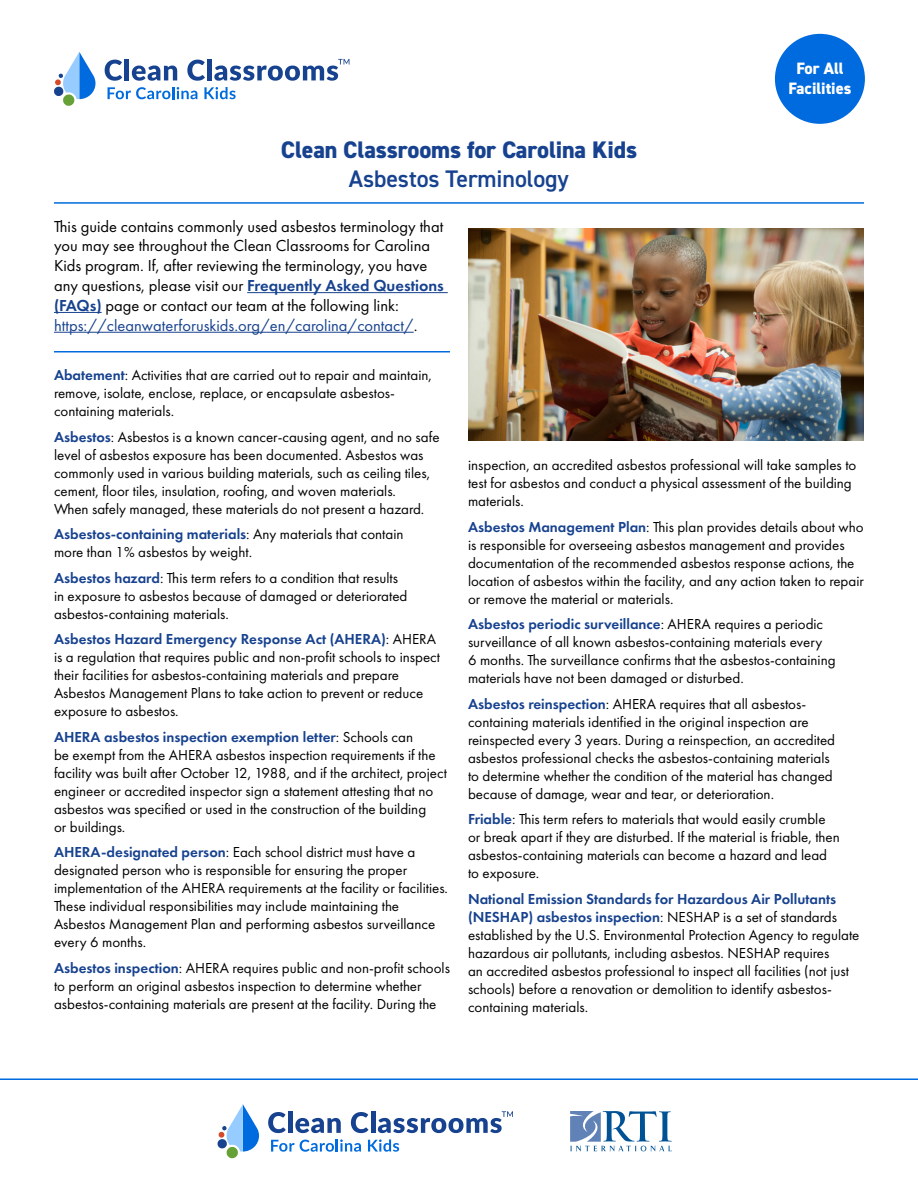
<style>
.page{position:relative;width:918px;height:1188px;background:#fff}
.page>*{position:absolute;margin:0;border:0;box-sizing:border-box;transform-origin:0 0}
.t1{font:800 24px "DIN2014";letter-spacing:-.005em;color:#17428f}
.t2{font:600 24px "DIN2014";letter-spacing:-.005em;color:#17428f}
.Body{font:16.5px/19.8px "Futura PT";color:#000}
.Subhead{font:800 16.5px/19.8px "DIN2014";color:#fff;text-align:center}
.Body-2{font:15px/18px "Futura PT";color:#000}
.s1{font-weight:600;color:#17428f}
.s2{color:#17428f}
</style>
<div class="page">
<hr style="left:247px;top:292px;width:201px;height:1px;background:#17428f">
<hr style="left:54px;top:312px;width:48px;height:1px;background:#17428f">
<hr style="left:54px;top:332px;width:360px;height:1px;background:#17428f">
<hr style="left:0;top:1078px;width:918px;height:2px;background:#006bde">
<hr style="left:54px;top:202px;width:810px;height:2px;background:#006bde">
<svg style="left:268px;top:1112px;width:18px;height:21px"></svg>
<hr style="left:288px;top:1112px;width:4px;height:21px;background:#17428f">
<svg style="left:295px;top:1118px;width:46px;height:15px"></svg>
<svg style="left:351px;top:1112px;width:18px;height:21px"></svg>
<hr style="left:371px;top:1112px;width:4px;height:21px;background:#17428f">
<svg style="left:271px;top:1140px;width:23px;height:12px"></svg>
<svg style="left:300px;top:1139px;width:61px;height:13px"></svg>
<svg style="left:368px;top:1139px;width:31px;height:13px"></svg>
<svg style="left:217px;top:1104px;width:42px;height:55px"></svg>
<svg style="left:378px;top:1111px;width:135px;height:22px"></svg>
<svg style="left:570px;top:1111px;width:102px;height:40px"></svg>
<svg style="left:105px;top:60px;width:17px;height:21px"></svg>
<hr style="left:125px;top:59px;width:4px;height:21px;background:#17428f">
<svg style="left:132px;top:66px;width:45px;height:15px"></svg>
<svg style="left:187px;top:60px;width:18px;height:21px"></svg>
<div style="left:207px;top:59px;width:5px;height:21px;background:#17428f"></div>
<svg style="left:108px;top:87px;width:89px;height:12px"></svg>
<svg style="left:204px;top:87px;width:32px;height:12px"></svg>
<svg style="left:54px;top:52px;width:42px;height:54px"></svg>
<svg style="left:214px;top:59px;width:135px;height:22px"></svg>
<div style="left:775px;top:34px;width:90px;height:90px;background:#006bde;border-radius:50%"></div>
<img style="left:468px;top:228px;width:396px;height:213px">
<hr style="left:54px;top:351px;width:396px;height:1px;background:#006bde">
<p class="t1" style="left:281px;top:134px;width:358px">Clean Classrooms for Carolina Kids</p>
<p class="t2" style="left:349px;top:163px;width:222px">Asbestos Terminology</p>
<p class="Subhead" style="left:788px;top:58px;width:64px">For All<br>Facilities</p>
<p class="Body" style="left:54px;top:216px;width:391px">This guide contains commonly used asbestos terminology that you may see throughout the Clean Classrooms for Carolina Kids program. If, after reviewing the terminology, you have any questions, please visit our <span class="s1">Frequently Asked Questions (FAQs)</span> page or contact our team at the following link: <span class="s2">https://cleanwaterforuskids.org/en/carolina/contact/</span>.</p>
<p class="Body-2" style="left:54px;top:366px;width:379px"><span class="s1">Abatement</span>: Activities that are carried out to repair and maintain, remove, isolate, enclose, replace, or encapsulate asbestos&shy;containing materials.</p>
<p class="Body-2" style="left:54px;top:428px;width:387px"><span class="s1">Asbestos</span>: Asbestos is a known cancer-causing agent, and no safe level of asbestos exposure has been documented. Asbestos was commonly used in various building materials, such as ceiling tiles, cement, floor tiles, insulation, roofing, and woven materials.<br>When safely managed, these materials do not present a hazard.</p>
<p class="Body-2" style="left:54px;top:525px;width:351px"><span class="s1">Asbestos-containing materials</span>: Any materials that contain more than 1% asbestos by weight.</p>
<p class="Body-2" style="left:54px;top:569px;width:355px"><span class="s1">Asbestos hazard</span>: This term refers to a condition that results in exposure to asbestos because of damaged or deteriorated asbestos-containing materials.</p>
<p class="Body-2" style="left:54px;top:630px;width:388px"><span class="s1">Asbestos Hazard Emergency Response Act (AHERA)</span>: AHERA is a regulation that requires public and non-profit schools to inspect their facilities for asbestos-containing materials and prepare Asbestos Management Plans to take action to prevent or reduce exposure to asbestos.</p>
<p class="Body-2" style="left:54px;top:728px;width:394px"><span class="s1">AHERA asbestos inspection exemption letter</span>: Schools can<br>be exempt from the AHERA asbestos inspection requirements if the facility was built after October 12, 1988, and if the architect, project engineer or accredited inspector sign a statement attesting that no asbestos was specified or used in the construction of the building<br>or buildings.</p>
<p class="Body-2" style="left:54px;top:843px;width:396px"><span class="s1">AHERA-designated person</span>: Each school district must have a designated person who is responsible for ensuring the proper implementation of the AHERA requirements at the facility or facilities.<br>These individual responsibilities may include maintaining the Asbestos Management Plan and performing asbestos surveillance every 6 months.</p>
<p class="Body-2" style="left:54px;top:959px;width:397px"><span class="s1">Asbestos inspection</span>: AHERA requires public and non-profit schools to perform an original asbestos inspection to determine whether asbestos-containing materials are present at the facility. During the</p>
<p class="Body-2" style="left:468px;top:456px;width:390px">inspection, an accredited asbestos professional will take samples to test for asbestos and conduct a physical assessment of the building materials.</p>
<p class="Body-2" style="left:468px;top:518px;width:397px"><span class="s1">Asbestos Management Plan</span>: This plan provides details about who is responsible for overseeing asbestos management and provides documentation of the recommended asbestos response actions, the location of asbestos within the facility, and any action taken to repair or remove the material or materials.</p>
<p class="Body-2" style="left:468px;top:615px;width:369px"><span class="s1">Asbestos periodic surveillance</span>: AHERA requires a periodic surveillance of all known asbestos-containing materials every<br>6 months. The surveillance confirms that the asbestos-containing materials have not been damaged or disturbed.</p>
<p class="Body-2" style="left:468px;top:695px;width:369px"><span class="s1">Asbestos reinspection</span>: AHERA requires that all asbestos&shy;containing materials identified in the original inspection are reinspected every 3 years. During a reinspection, an accredited asbestos professional checks the asbestos-containing materials to determine whether the condition of the material has changed because of damage, wear and tear, or deterioration.</p>
<p class="Body-2" style="left:468px;top:810px;width:373px"><span class="s1">Friable</span>: This term refers to materials that would easily crumble or break apart if they are disturbed. If the material is friable, then asbestos-containing materials can become a hazard and lead to exposure.</p>
<p class="Body-2" style="left:468px;top:890px;width:393px"><span class="s1">National Emission Standards for Hazardous Air Pollutants (NESHAP) asbestos inspection</span>: NESHAP is a set of standards established by the U.S. Environmental Protection Agency to regulate hazardous air pollutants, including asbestos. NESHAP requires<br>an accredited asbestos professional to inspect all facilities (not just schools) before a renovation or demolition to identify asbestos&shy;containing materials.</p>
</div>
